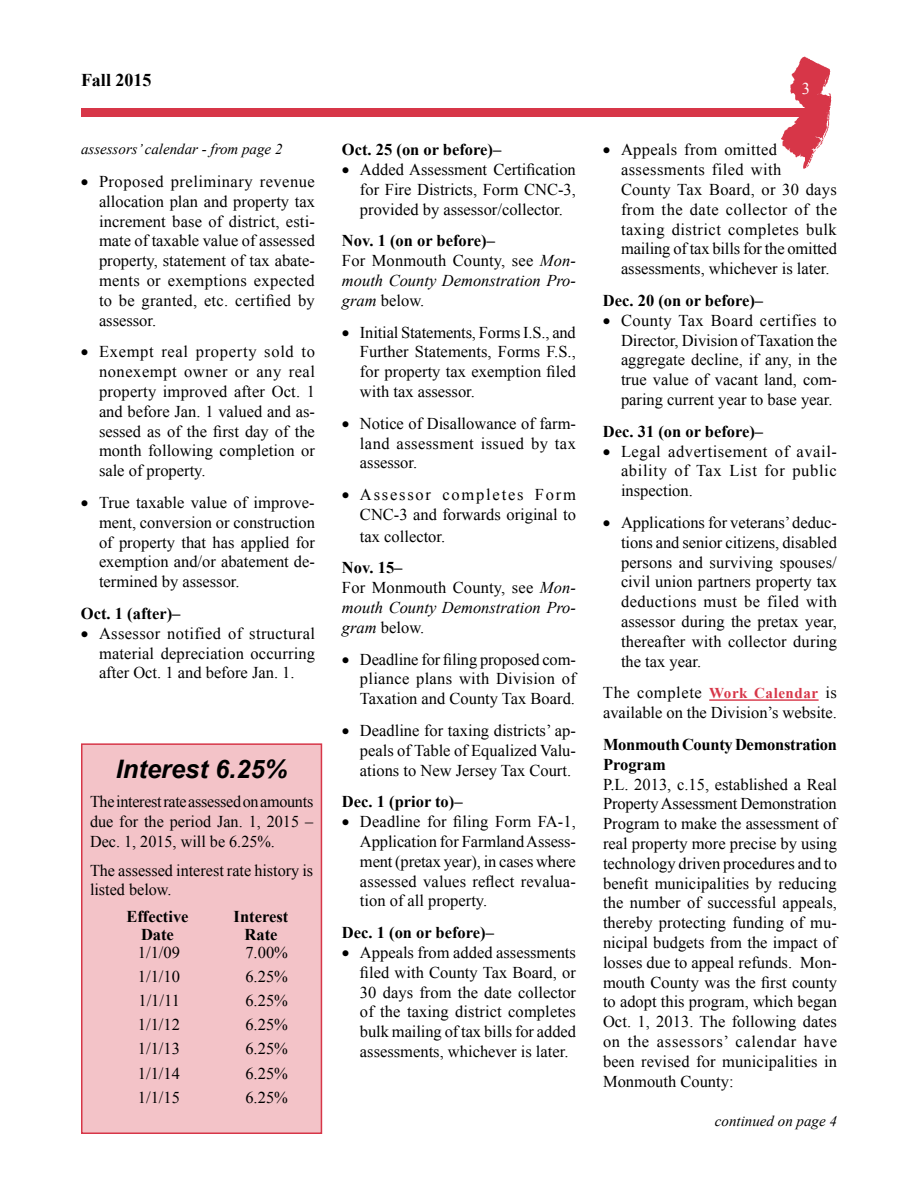
<style>
.page{position:relative;width:918px;height:1188px;background:#fff}
.page>*{position:absolute;margin:0;border:0;box-sizing:border-box;transform-origin:0 0}
.t1{font:italic 700 25.5px "Arial";color:#000}
.t2{font:700 18px "Times New Roman";color:#000}
.t3{font:16.5px/19.8px "Times New Roman";color:#000;text-align:justify}
.t4{font:16.5px/19.8px "Times New Roman";letter-spacing:.02em;color:#000}
.t5{font:700 16.5px/19.8px "Times New Roman";color:#000}
.t6{font:italic 16.5px/19.8px "Times New Roman";color:#000}
.t7{font:16.5px "Times New Roman";color:#fff}
.t8{font:italic 15px "Times New Roman";color:#000}
.s1{font-weight:700;font-style:normal}
.s2{font-style:normal}
.s3{font-weight:700;font-size:15px;color:#d73648}
</style>
<div class="page">
<hr style="left:709px;top:699px;width:110px;height:2px;background:#d73648">
<div style="left:82px;top:744px;width:239px;height:389px;background:#f3c3c8"></div>
<div style="left:81px;top:743px;width:241px;height:391px;border:2px solid #d73648"></div>
<div style="left:81px;top:108px;width:744px;height:9px;background:#d73648"></div>
<img style="left:781px;top:56px;width:51px;height:113px">
<p class="t2" style="left:81px;top:67px;width:72px">Fall 2015</p>
<p class="t8" style="left:81px;top:139px;width:203px">assessors’ calendar - from page 2</p>
<p class="t3" style="left:99px;top:171px;width:218px;text-indent:-18px">• Proposed preliminary revenue allocation plan and property tax increment base of district, esti&shy;mate of taxable value of assessed property, statement of tax abate&shy;ments or exemptions expected to be granted, etc. certified by assessor.</p>
<p class="t3" style="left:99px;top:342px;width:218px;text-indent:-18px">• Exempt real property sold to nonexempt owner or any real property improved after Oct. 1 and before Jan. 1 valued and as&shy;sessed as of the first day of the month following completion or sale of property.</p>
<p class="t3" style="left:99px;top:492px;width:218px;text-indent:-18px">• True taxable value of improve&shy;ment, conversion or construction of property that has applied for exemption and/or abatement de&shy;termined by assessor.</p>
<p class="t5" style="left:81px;top:603px;width:101px">Oct. 1 (after)–</p>
<p class="t3" style="left:99px;top:623px;width:218px;text-indent:-18px">• Assessor notified of structural material depreciation occurring after Oct. 1 and before Jan. 1.</p>
<h1 class="t1" style="left:116px;top:753px;width:173px">Interest 6.25%</h1>
<p class="t3" style="left:90px;top:792px;width:225px">The interest rate assessed on amounts due for the period Jan. 1, 2015 – Dec. 1, 2015, will be 6.25%.</p>
<p class="t3" style="left:90px;top:860px;width:225px">The assessed interest rate history is listed below.</p>
<p class="t5" style="left:126px;top:907px;width:64px">Effective</p>
<p class="t5" style="left:234px;top:907px;width:56px">Interest</p>
<p class="t5" style="left:141px;top:925px;width:34px">Date</p>
<p class="t5" style="left:245px;top:925px;width:34px">Rate</p>
<p class="t3" style="left:138px;top:943px;width:44px">1/1/09</p>
<p class="t3" style="left:245px;top:943px;width:44px">7.00%</p>
<p class="t3" style="left:138px;top:967px;width:44px">1/1/10</p>
<p class="t3" style="left:245px;top:967px;width:44px">6.25%</p>
<p class="t3" style="left:138px;top:991px;width:43px">1/1/11</p>
<p class="t3" style="left:245px;top:991px;width:44px">6.25%</p>
<p class="t3" style="left:138px;top:1015px;width:44px">1/1/12</p>
<p class="t3" style="left:245px;top:1015px;width:44px">6.25%</p>
<p class="t3" style="left:138px;top:1039px;width:44px">1/1/13</p>
<p class="t3" style="left:245px;top:1039px;width:44px">6.25%</p>
<p class="t3" style="left:138px;top:1063px;width:44px">1/1/14</p>
<p class="t3" style="left:245px;top:1063px;width:44px">6.25%</p>
<p class="t3" style="left:138px;top:1087px;width:44px">1/1/15</p>
<p class="t3" style="left:245px;top:1087px;width:44px">6.25%</p>
<p class="t5" style="left:342px;top:139px;width:161px">Oct. 25 (on or before)–</p>
<p class="t3" style="left:360px;top:159px;width:217px;text-indent:-18px">• Added Assessment Certification for Fire Districts, Form CNC-3, provided by assessor/collector.</p>
<p class="t6" style="left:342px;top:231px;width:236px"><span class="s1">Nov. 1 (on or before)–<br></span><span class="s2">For Monmouth County, see</span> Mon&shy;mouth County Demonstration Pro&shy;gram <span class="s2">below.</span></p>
<p class="t3" style="left:360px;top:322px;width:218px;text-indent:-18px">• Initial Statements, Forms I.S., and Further Statements, Forms F.S., for property tax exemption filed with tax assessor.</p>
<p class="t3" style="left:360px;top:413px;width:218px;text-indent:-18px">• Notice of Disallowance of farm&shy;land assessment issued by tax assessor.</p>
<p class="t3" style="left:342px;top:484px;width:236px;text-align:right">• Assessor completes Form<br>CNC-3 and forwards original to</p>
<p class="t3" style="left:360px;top:526px;width:87px">tax collector.</p>
<p class="t6" style="left:342px;top:558px;width:236px"><span class="s1">Nov. 15–<br></span><span class="s2">For Monmouth County, see</span> Mon&shy;mouth County Demonstration Pro&shy;gram <span class="s2">below.</span></p>
<p class="t3" style="left:360px;top:649px;width:217px;text-indent:-18px">• Deadline for filing proposed com&shy;pliance plans with Division of Taxation and County Tax Board.</p>
<p class="t3" style="left:360px;top:720px;width:218px;text-indent:-18px">• Deadline for taxing districts’ ap&shy;peals of Table of Equalized Valu&shy;ations to New Jersey Tax Court.</p>
<p class="t5" style="left:342px;top:791px;width:122px">Dec. 1 (prior to)–</p>
<p class="t3" style="left:360px;top:811px;width:218px;text-indent:-18px">• Deadline for filing Form FA-1, Application for Farmland Assess&shy;ment (pretax year), in cases where assessed values reflect revalua&shy;tion of all property.</p>
<p class="t5" style="left:342px;top:922px;width:153px">Dec. 1 (on or before)–</p>
<p class="t3" style="left:360px;top:942px;width:218px;text-indent:-18px">• Appeals from added assessments filed with County Tax Board, or 30 days from the date collector of the taxing district completes bulk mailing of tax bills for added assessments, whichever is later.</p>
<p class="t7" style="left:802px;top:78px;width:10px">3</p>
<p class="t4" style="left:621px;top:140px;width:218px;text-indent:-18px">• Appeals from omitted assessments filed with<br>County Tax Board, or 30 days from the date collector of the taxing district completes bulk mailing of tax bills for the omitted assessments, whichever is later.</p>
<p class="t5" style="left:603px;top:290px;width:162px">Dec. 20 (on or before)–</p>
<p class="t3" style="left:621px;top:310px;width:218px;text-indent:-18px">• County Tax Board certifies to Director, Division of Taxation the aggregate decline, if any, in the true value of vacant land, com&shy;paring current year to base year.</p>
<p class="t5" style="left:603px;top:421px;width:162px">Dec. 31 (on or before)–</p>
<p class="t3" style="left:621px;top:441px;width:218px;text-indent:-18px">• Legal advertisement of avail&shy;ability of Tax List for public inspection.</p>
<p class="t3" style="left:621px;top:512px;width:218px;text-indent:-18px">• Applications for veterans’ deduc&shy;tions and senior citizens, disabled persons and surviving spouses/ civil union partners property tax deductions must be filed with assessor during the pretax year, thereafter with collector during the tax year.</p>
<p class="t3" style="left:603px;top:683px;width:236px">The complete <span class="s3">Work Calendar</span> is available on the Division’s website.</p>
<p class="t5" style="left:603px;top:734px;width:236px">Monmouth County Demonstration<br>Program</p>
<p class="t3" style="left:603px;top:774px;width:236px">P.L. 2013, c.15, established a Real Property Assessment Demonstration Program to make the assessment of real property more precise by using technology driven procedures and to benefit municipalities by reducing the number of successful appeals, thereby protecting funding of mu&shy;nicipal budgets from the impact of losses due to appeal refunds. Mon&shy;mouth County was the first county to adopt this program, which began Oct. 1, 2013. The following dates on the assessors’ calendar have been revised for municipalities in Monmouth County:</p>
<p class="t8" style="left:715px;top:1111px;width:124px">continued on page 4</p>
</div>
